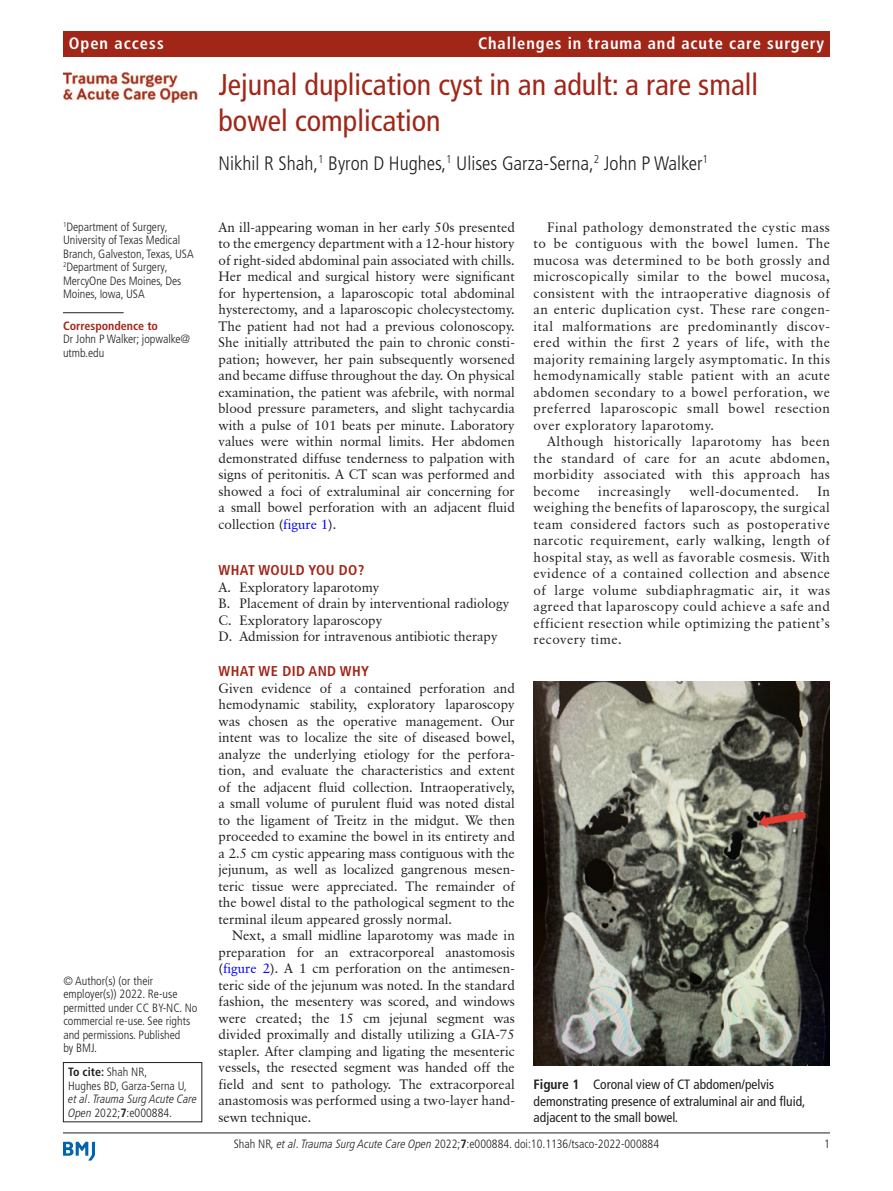
<style>
.page{position:relative;width:893px;height:1191px;background:#fff}
.page>*{position:absolute;margin:0;border:0;box-sizing:border-box;transform-origin:0 0}
.t1{font:condensed 30px/36px "Frutiger LT Pro";color:#a12618}
.t2{font:300 condensed 19.5px "Frutiger LT Pro";color:#231f20}
.t3{font:700 condensed 16.5px "Frutiger LT Std";letter-spacing:.055em;color:#fff}
.t4{font:700 condensed 14.25px "Frutiger LT Pro";letter-spacing:.025em;color:#a12618}
.t5{font:13.5px/16.5px "Classical Garamond BT";color:#231f20;text-align:justify}
.t6{font:condensed 13.5px/16.5px "Frutiger LT Pro";color:#231f20}
.t7{font:13.5px "Classical Garamond BT";letter-spacing:.03em;color:#231f20}
.t8{font:300 condensed 12px/13.5px "Frutiger LT Pro";color:#231f20}
.t9{font:700 condensed 12px "Frutiger LT Pro";color:#a12618}
.s1{font-weight:700}
.s2{font-style:italic}
.s3{color:#00f}
</style>
<div class="page">
<hr style="left:63px;top:1132px;width:767px;height:1px;background:#231f20">
<svg style="left:63px;top:1141px;width:32px;height:19px"></svg>
<div style="left:63px;top:31px;width:767px;height:25px;background:#a12618"></div>
<div style="left:63px;top:1062px;width:139px;height:60px;border:1px solid #231f20"></div>
<hr style="left:63px;top:312px;width:61px;height:1px;background:#231f20">
<img style="left:63px;top:72px;width:135px;height:30px">
<img style="left:534px;top:681px;width:296px;height:384px">
<p class="t3" style="left:69px;top:34px;width:97px">Open access</p>
<p class="t8" style="left:63px;top:220px;width:132px"><sup>1</sup>Department of Surgery,<br>University of Texas Medical<br>Branch, Galveston, Texas, USA<br><sup>2</sup>Department of Surgery,<br>MercyOne Des Moines, Des<br>Moines, Iowa, USA</p>
<p class="t9" style="left:63px;top:318px;width:97px">Correspondence to</p>
<p class="t8" style="left:63px;top:332px;width:129px">Dr John P Walker; jopwalke@ utmb.edu</p>
<p class="t8" style="left:63px;top:973px;width:136px">© Author(s) (or their employer(s)) 2022. Re-use permitted under CC BY-NC. No commercial re-use. See rights and permissions. Published<br>by BMJ.</p>
<p class="t8" style="left:68px;top:1065px;width:130px"><span class="s1">To cite:</span> Shah NR,<br>Hughes BD, Garza-Serna U<span class="s2">, et al</span>. <span class="s2">Trauma Surg Acute Care<br>Open</span> 2022;<span class="s1">7</span>:e000884.</p>
<p class="t3" style="left:478px;top:34px;width:348px">Challenges in trauma and acute care surgery</p>
<h1 class="t1" style="left:219px;top:66px;width:541px">Jejunal duplication cyst in an adult: a rare small bowel complication</h1>
<h2 class="t2" style="left:219px;top:152px;width:491px">Nikhil R Shah,<sup>1</sup> Byron D Hughes,<sup>1</sup> Ulises Garza-Serna,<sup>2</sup> John P Walker<sup>1</sup></h2>
<p class="t5" style="left:219px;top:219px;width:298px">An ill-appearing woman in her early 50s presented to the emergency department with a 12-hour history of right-sided abdominal pain associated with chills.<br>Her medical and surgical history were significant for hypertension, a laparoscopic total abdominal hysterectomy, and a laparoscopic cholecystectomy.<br>The patient had not had a previous colonoscopy.<br>She initially attributed the pain to chronic consti&shy;pation; however, her pain subsequently worsened and became diffuse throughout the day. On physical examination, the patient was afebrile, with normal blood pressure parameters, and slight tachycardia with a pulse of 101 beats per minute. Laboratory values were within normal limits. Her abdomen demonstrated diffuse tenderness to palpation with signs of peritonitis. A CT scan was performed and showed a foci of extraluminal air concerning for a small bowel perforation with an adjacent fluid collection (<span class="s3">figure 1</span>).</p>
<p class="t4" style="left:219px;top:561px;width:147px">WHAT WOULD YOU DO?</p>
<p class="t5" style="left:219px;top:578px;width:292px;text-align:left">A. Exploratory laparotomy<br>B. Placement of drain by interventional radiology C. Exploratory laparoscopy<br>D. Admission for intravenous antibiotic therapy</p>
<p class="t4" style="left:219px;top:663px;width:152px">WHAT WE DID AND WHY</p>
<p class="t5" style="left:219px;top:679px;width:298px">Given evidence of a contained perforation and hemodynamic stability, exploratory laparoscopy was chosen as the operative management. Our intent was to localize the site of diseased bowel, analyze the underlying etiology for the perfora&shy;tion, and evaluate the characteristics and extent of the adjacent fluid collection. Intraoperatively, a small volume of purulent fluid was noted distal to the ligament of Treitz in the midgut. We then proceeded to examine the bowel in its entirety and a 2.5 cm cystic appearing mass contiguous with the jejunum, as well as localized gangrenous mesen&shy;teric tissue were appreciated. The remainder of the bowel distal to the pathological segment to the terminal ileum appeared grossly normal.</p>
<p class="t5" style="left:219px;top:927px;width:298px;text-indent:14px">Next, a small midline laparotomy was made in preparation for an extracorporeal anastomosis (<span class="s3">figure 2</span>). A 1 cm perforation on the antimesen&shy;teric side of the jejunum was noted. In the standard fashion, the mesentery was scored, and windows were created; the 15 cm jejunal segment was divided proximally and distally utilizing a GIA-75 stapler. After clamping and ligating the mesenteric vessels, the resected segment was handed off the field and sent to pathology. The extracorporeal anastomosis was performed using a two-layer hand&shy;sewn technique.</p>
<p class="t5" style="left:534px;top:219px;width:298px;text-indent:14px">Final pathology demonstrated the cystic mass to be contiguous with the bowel lumen. The mucosa was determined to be both grossly and microscopically similar to the bowel mucosa, consistent with the intraoperative diagnosis of an enteric duplication cyst. These rare congen&shy;ital malformations are predominantly discov&shy;ered within the first 2 years of life, with the majority remaining largely asymptomatic. In this hemodynamically stable patient with an acute abdomen secondary to a bowel perforation, we preferred laparoscopic small bowel resection over exploratory laparotomy.</p>
<p class="t5" style="left:534px;top:433px;width:298px;text-indent:14px">Although historically laparotomy has been the standard of care for an acute abdomen, morbidity associated with this approach has become</p>
<p class="t7" style="left:598px;top:483px;width:74px">increasingly</p>
<p class="t7" style="left:689px;top:483px;width:111px">well-documented.</p>
<p class="t5" style="left:534px;top:482px;width:298px;text-indent:284px">In weighing the benefits of laparoscopy, the surgical team considered factors such as postoperative narcotic requirement, early walking, length of hospital stay, as well as favorable cosmesis. With evidence of a contained collection and absence of large volume subdiaphragmatic air, it was agreed that laparoscopy could achieve a safe and efficient resection while optimizing the patient’s recovery time.</p>
<p class="t6" style="left:534px;top:1076px;width:273px"><span class="s1">Figure 1</span> Coronal view of CT abdomen/pelvis demonstrating presence of extraluminal air and fluid, adjacent to the small bowel.</p>
<p class="t8" style="left:234px;top:1136px;width:427px">Shah NR<span class="s2">, et al</span>. <span class="s2">Trauma Surg Acute Care Open</span> 2022;<span class="s1">7</span>:e000884. doi:10.1136/tsaco-2022-000884</p>
<p class="t8" style="left:824px;top:1136px;width:7px">1</p>
</div>
